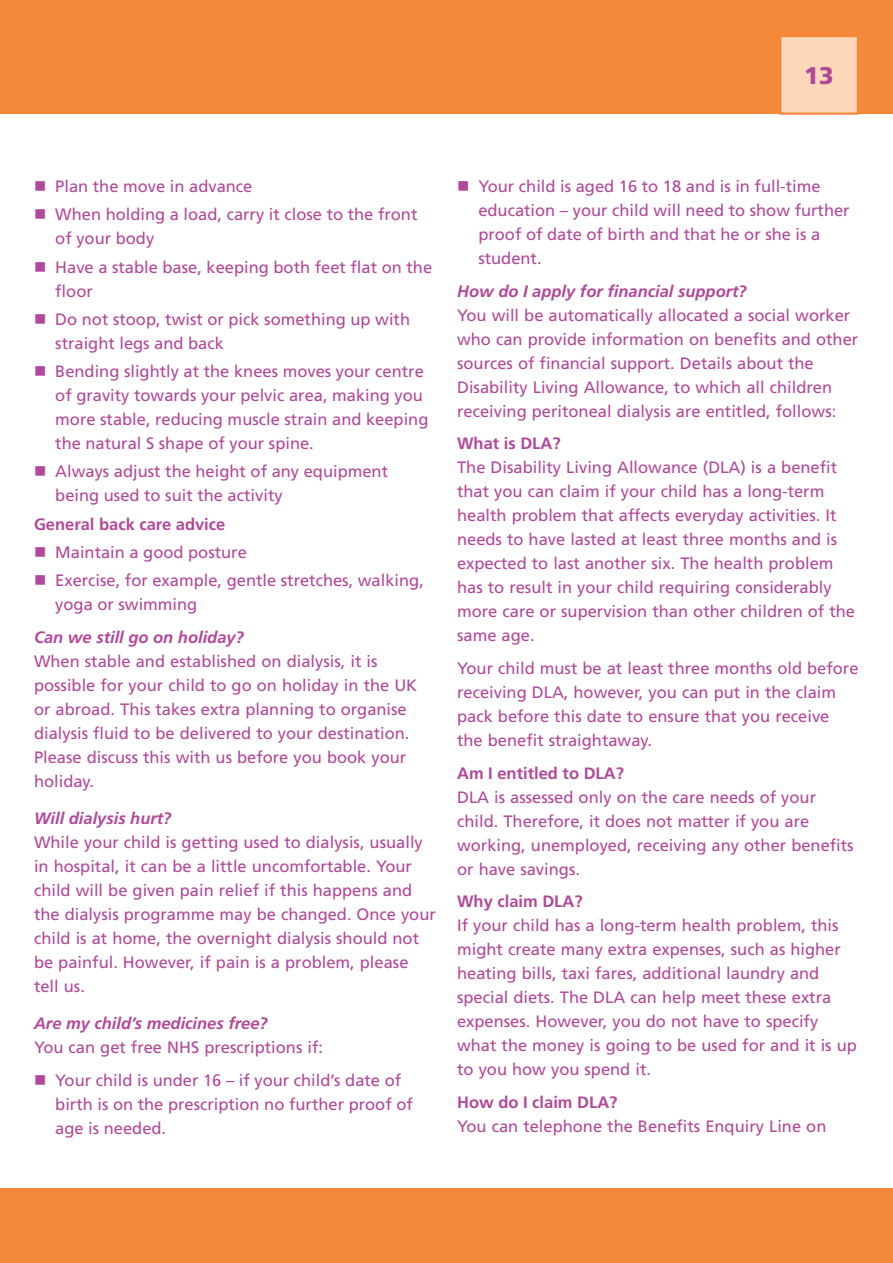
<style>
.page{position:relative;width:893px;height:1263px;background:#fff}
.page>*{position:absolute;margin:0;border:0;box-sizing:border-box;transform-origin:0 0}
.t1{font:900 24.15px "Frutiger";color:#b3479a}
.t2{font:16.5px/24px "Frutiger";color:#b3479a}
.t3{font:italic 700 16.5px "Frutiger";color:#b3479a}
.t4{font:700 16.5px "Frutiger";color:#b3479a}
</style>
<div class="page">
<div style="left:0;top:0;width:893px;height:114px;background:#f48839"></div>
<div style="left:0;top:1188px;width:893px;height:75px;background:#f48839"></div>
<div style="left:780px;top:36px;width:78px;height:78px;background:#fcd7b9"></div>
<div style="left:779px;top:35px;width:80px;height:80px;border:2px solid #f48839"></div>
<h1 class="t1" style="left:804px;top:61px;width:31px">13</h1>
<p class="t2" style="left:34px;top:174px;width:220px">■ Plan the move in advance</p>
<p class="t2" style="left:55px;top:202px;width:364px;text-indent:-21px">■ When holding a load, carry it close to the front of your body</p>
<p class="t2" style="left:55px;top:255px;width:378px;text-indent:-21px">■ Have a stable base, keeping both feet flat on the floor</p>
<p class="t2" style="left:55px;top:307px;width:356px;text-indent:-21px">■ Do not stoop, twist or pick something up with straight legs and back</p>
<p class="t2" style="left:55px;top:359px;width:375px;text-indent:-21px">■ Bending slightly at the knees moves your centre of gravity towards your pelvic area, making you more stable, reducing muscle strain and keeping the natural S shape of your spine.</p>
<p class="t2" style="left:55px;top:459px;width:334px;text-indent:-21px">■ Always adjust the height of any equipment being used to suit the activity</p>
<p class="t4" style="left:34px;top:514px;width:193px">General back care advice</p>
<p class="t2" style="left:34px;top:540px;width:214px">■ Maintain a good posture</p>
<p class="t2" style="left:55px;top:568px;width:370px;text-indent:-21px">■ Exercise, for example, gentle stretches, walking, yoga or swimming</p>
<p class="t3" style="left:34px;top:627px;width:211px">Can we still go on holiday?</p>
<p class="t2" style="left:34px;top:649px;width:385px">When stable and established on dialysis, it is possible for your child to go on holiday in the UK or abroad. This takes extra planning to organise dialysis fluid to be delivered to your destination.<br>Please discuss this with us before you book your holiday.</p>
<p class="t3" style="left:34px;top:808px;width:139px">Will dialysis hurt?</p>
<p class="t2" style="left:34px;top:830px;width:403px">While your child is getting used to dialysis, usually in hospital, it can be a little uncomfortable. Your child will be given pain relief if this happens and the dialysis programme may be changed. Once your child is at home, the overnight dialysis should not be painful. However, if pain is a problem, please tell us.</p>
<p class="t3" style="left:34px;top:1014px;width:235px">Are my child’s medicines free?</p>
<p class="t2" style="left:34px;top:1035px;width:291px">You can get free NHS prescriptions if:</p>
<p class="t2" style="left:55px;top:1068px;width:359px;text-indent:-21px">■ Your child is under 16 – if your child’s date of birth is on the prescription no further proof of age is needed.</p>
<p class="t2" style="left:478px;top:174px;width:373px;text-indent:-21px">■ Your child is aged 16 to 18 and is in full-time education – your child will need to show further proof of date of birth and that he or she is a student.</p>
<p class="t3" style="left:457px;top:281px;width:291px">How do I apply for financial support?</p>
<p class="t2" style="left:457px;top:303px;width:403px">You will be automatically allocated a social worker who can provide information on benefits and other sources of financial support. Details about the Disability Living Allowance, to which all children receiving peritoneal dialysis are entitled, follows:</p>
<p class="t4" style="left:457px;top:434px;width:105px">What is DLA?</p>
<p class="t2" style="left:457px;top:455px;width:399px">The Disability Living Allowance (DLA) is a benefit that you can claim if your child has a long-term health problem that affects everyday activities. It needs to have lasted at least three months and is expected to last another six. The health problem has to result in your child requiring considerably more care or supervision than other children of the same age.</p>
<p class="t2" style="left:457px;top:656px;width:403px">Your child must be at least three months old before receiving DLA, however, you can put in the claim pack before this date to ensure that you receive the benefit straightaway.</p>
<p class="t4" style="left:457px;top:763px;width:168px">Am I entitled to DLA?</p>
<p class="t2" style="left:457px;top:785px;width:398px">DLA is assessed only on the care needs of your child. Therefore, it does not matter if you are working, unemployed, receiving any other benefits or have savings.</p>
<p class="t4" style="left:457px;top:892px;width:127px">Why claim DLA?</p>
<p class="t2" style="left:457px;top:913px;width:401px">If your child has a long-term health problem, this might create many extra expenses, such as higher heating bills, taxi fares, additional laundry and special diets. The DLA can help meet these extra expenses. However, you do not have to specify what the money is going to be used for and it is up to you how you spend it.</p>
<p class="t4" style="left:457px;top:1092px;width:162px">How do I claim DLA?</p>
<p class="t2" style="left:457px;top:1114px;width:371px">You can telephone the Benefits Enquiry Line on</p>
</div>
